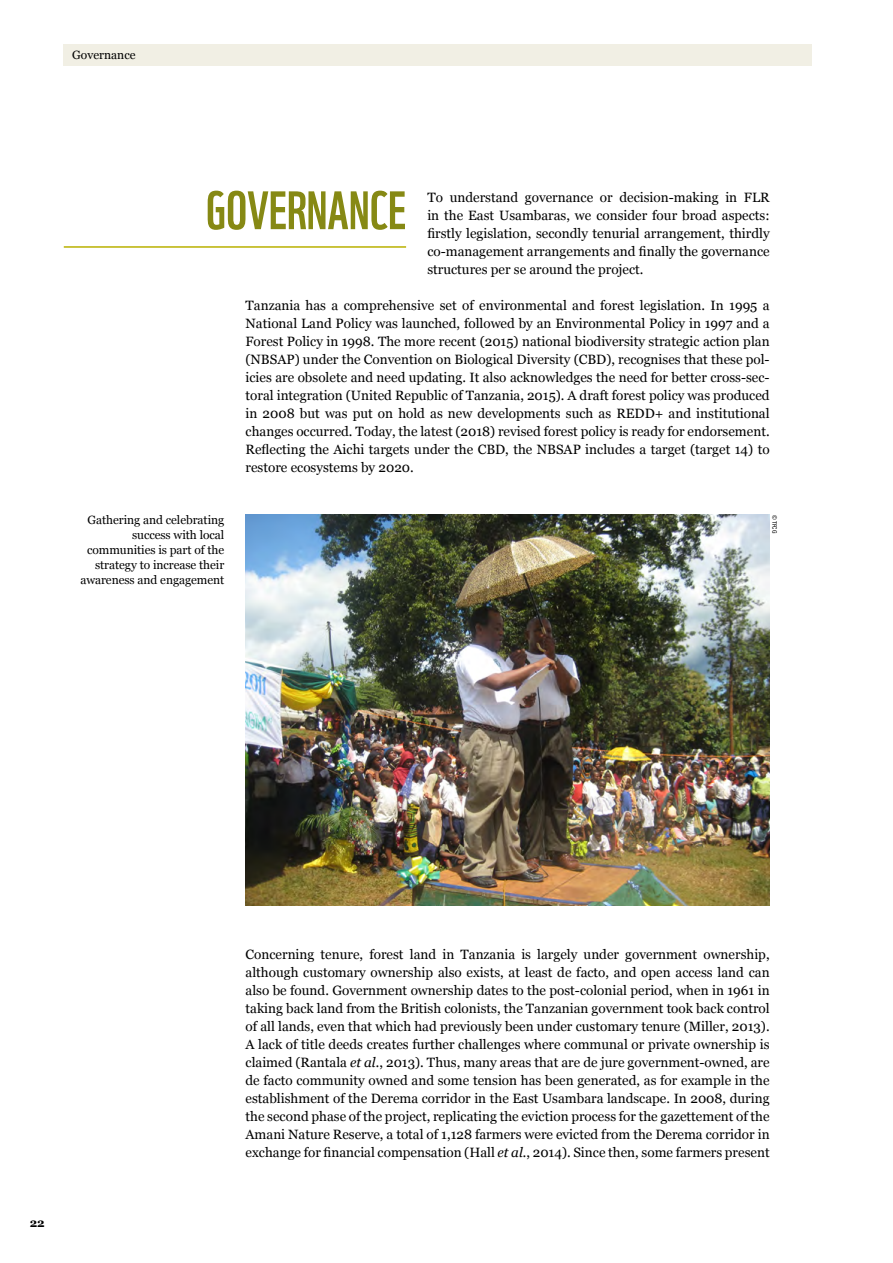
<style>
.page{position:relative;width:893px;height:1263px;background:#fff}
.page>*{position:absolute;margin:0;border:0;box-sizing:border-box;transform-origin:0 0}
.t1{font:52.5px "WWF";color:#868914}
.t2{font:13.5px/18px "Georgia";color:#000;text-align:justify}
.t3{font:12px/15px "Georgia";letter-spacing:-.005em;color:#000;text-align:right}
.t4{font:700 12px "Georgia";color:#000}
.t5{font:condensed 6px "Univers";color:#000}
.s1{font-style:italic}
</style>
<div class="page">
<div style="left:64px;top:45px;width:748px;height:21px;background:#f1efe4"></div>
<hr style="left:64px;top:246px;width:342px;height:2px;background:#b9b100">
<img style="left:246px;top:514px;width:524px;height:392px">
<p class="t3" style="left:72px;top:47px;width:65px">Governance</p>
<h1 class="t1" style="left:206px;top:169px;width:202px">GOVERNANCE</h1>
<p class="t2" style="left:427px;top:188px;width:344px">To understand governance or decision-making in FLR in the East Usambaras, we consider four broad aspects: firstly legislation, secondly tenurial arrangement, thirdly co-management arrangements and finally the governance structures per se around the project.</p>
<p class="t2" style="left:246px;top:296px;width:526px">Tanzania has a comprehensive set of environmental and forest legislation. In 1995 a National Land Policy was launched, followed by an Environmental Policy in 1997 and a Forest Policy in 1998. The more recent (2015) national biodiversity strategic action plan (NBSAP) under the Convention on Biological Diversity (CBD), recognises that these pol&shy;icies are obsolete and need updating. It also acknowledges the need for better cross-sec&shy;toral integration (United Republic of Tanzania, 2015). A draft forest policy was produced in 2008 but was put on hold as new developments such as REDD+ and institutional changes occurred. Today, the latest (2018) revised forest policy is ready for endorsement.<br>Reflecting the Aichi targets under the CBD, the NBSAP includes a target (target 14) to restore ecosystems by 2020.</p>
<p class="t3" style="left:80px;top:512px;width:145px">Gathering and celebrating success with local communities is part of the strategy to increase their awareness and engagement</p>
<p class="t5" style="left:778px;top:514px;width:20px;rotate:90deg">© TFCG</p>
<p class="t4" style="left:30px;top:1216px;width:17px">22</p>
<p class="t2" style="left:246px;top:945px;width:526px">Concerning tenure, forest land in Tanzania is largely under government ownership, although customary ownership also exists, at least de facto, and open access land can also be found. Government ownership dates to the post-colonial period, when in 1961 in taking back land from the British colonists, the Tanzanian government took back control of all lands, even that which had previously been under customary tenure (Miller, 2013).<br>A lack of title deeds creates further challenges where communal or private ownership is claimed (Rantala <span class="s1">et al.</span>, 2013). Thus, many areas that are de jure government-owned, are de facto community owned and some tension has been generated, as for example in the establishment of the Derema corridor in the East Usambara landscape. In 2008, during the second phase of the project, replicating the eviction process for the gazettement of the Amani Nature Reserve, a total of 1,128 farmers were evicted from the Derema corridor in exchange for financial compensation (Hall <span class="s1">et al.</span>, 2014). Since then, some farmers present</p>
</div>
